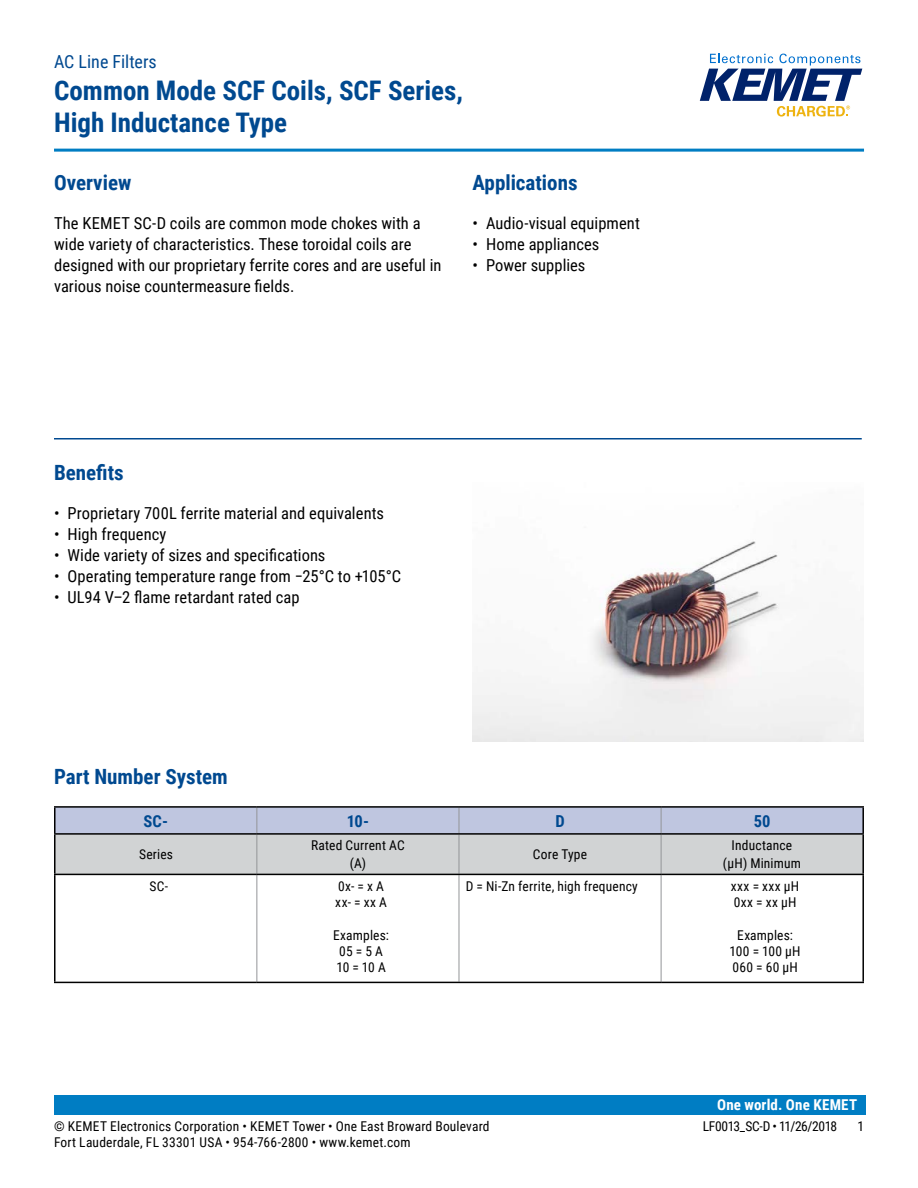
<style>
.page{position:relative;width:918px;height:1188px;background:#fff}
.page>*{position:absolute;margin:0;border:0;box-sizing:border-box;transform-origin:0 0}
.t1{font:700 27px/32.4px "Roboto Condensed";color:#004990}
.t2{font:700 21px "Roboto Condensed";color:#004990}
.t3{font:18px "Roboto Condensed";color:#004990}
.t4{font:16.5px/21px "Roboto Condensed";letter-spacing:.005em;color:#000}
.t5{font:700 16.5px "Roboto Condensed";color:#004990}
.t6{font:700 15px "Roboto Condensed";letter-spacing:.015em;color:#fff}
.t7{font:13.5px/16.2px "Roboto Condensed";letter-spacing:.015em;color:#000;text-align:center}
.t8{font:13.5px "Roboto Condensed";letter-spacing:-.035em;color:#000}
</style>
<div class="page">
<svg style="left:700px;top:54px;width:162px;height:63px"></svg>
<hr style="left:54px;top:149px;width:810px;height:3px;background:#007dc3">
<div style="left:54px;top:1095px;width:811px;height:20px;background:#007dc3"></div>
<hr style="left:54px;top:438px;width:808px;height:2px;background:#004990">
<svg style="left:56px;top:808px;width:806px;height:66px;background:#c8ccd7"></svg>
<hr style="left:256px;top:835px;width:1px;height:39px;background:#939598">
<hr style="left:459px;top:835px;width:1px;height:39px;background:#939598">
<hr style="left:661px;top:835px;width:1px;height:39px;background:#939598">
<hr style="left:256px;top:875px;width:1px;height:107px;background:#939598">
<hr style="left:459px;top:875px;width:1px;height:107px;background:#939598">
<hr style="left:661px;top:875px;width:1px;height:107px;background:#939598">
<hr style="left:54px;top:874px;width:203px;height:1px;background:#000">
<hr style="left:257px;top:874px;width:202px;height:1px;background:#000">
<hr style="left:459px;top:874px;width:202px;height:1px;background:#000">
<hr style="left:661px;top:874px;width:203px;height:1px;background:#000">
<hr style="left:54px;top:835px;width:2px;height:39px;background:#000">
<hr style="left:862px;top:835px;width:2px;height:39px;background:#000">
<hr style="left:54px;top:875px;width:2px;height:107px;background:#000">
<hr style="left:862px;top:875px;width:2px;height:107px;background:#000">
<hr style="left:54px;top:982px;width:203px;height:1px;background:#000">
<hr style="left:257px;top:982px;width:202px;height:1px;background:#000">
<hr style="left:459px;top:982px;width:202px;height:1px;background:#000">
<hr style="left:661px;top:982px;width:203px;height:1px;background:#000">
<hr style="left:54px;top:806px;width:203px;height:2px;background:#000">
<hr style="left:54px;top:808px;width:2px;height:25px;background:#000">
<hr style="left:257px;top:806px;width:202px;height:2px;background:#000">
<hr style="left:459px;top:806px;width:202px;height:2px;background:#000">
<hr style="left:661px;top:806px;width:203px;height:2px;background:#000">
<hr style="left:862px;top:808px;width:2px;height:25px;background:#000">
<hr style="left:54px;top:833px;width:203px;height:2px;background:#000">
<hr style="left:257px;top:833px;width:202px;height:2px;background:#000">
<hr style="left:459px;top:833px;width:202px;height:2px;background:#000">
<hr style="left:661px;top:833px;width:203px;height:2px;background:#000">
<img style="left:473px;top:541px;width:391px;height:201px">
<p class="t3" style="left:54px;top:48px;width:104px">AC Line Filters</p>
<h1 class="t1" style="left:54px;top:73px;width:411px">Common Mode SCF Coils, SCF Series,<br>High Inductance Type</h1>
<p class="t2" style="left:54px;top:168px;width:79px">Overview</p>
<p class="t4" style="left:54px;top:212px;width:389px">The KEMET SC-D coils are common mode chokes with a wide variety of characteristics. These toroidal coils are designed with our proprietary ferrite cores and are useful in various noise countermeasure fields.</p>
<p class="t2" style="left:473px;top:168px;width:107px">Applications</p>
<p class="t4" style="left:473px;top:212px;width:169px">• Audio-visual equipment</p>
<p class="t4" style="left:473px;top:233px;width:128px">• Home appliances</p>
<p class="t4" style="left:473px;top:255px;width:114px">• Power supplies</p>
<p class="t2" style="left:54px;top:458px;width:71px">Benefits</p>
<p class="t4" style="left:54px;top:502px;width:332px">• Proprietary 700L ferrite material and equivalents</p>
<p class="t4" style="left:54px;top:523px;width:114px">• High frequency</p>
<p class="t4" style="left:54px;top:544px;width:273px">• Wide variety of sizes and specifications</p>
<p class="t4" style="left:54px;top:565px;width:349px">• Operating temperature range from −25°C to +105°C</p>
<p class="t4" style="left:54px;top:586px;width:247px">• UL94 V–2 flame retardant rated cap</p>
<p class="t2" style="left:54px;top:762px;width:175px">Part Number System</p>
<p class="t5" style="left:144px;top:809px;width:26px">SC-</p>
<p class="t5" style="left:347px;top:809px;width:24px">10-</p>
<p class="t5" style="left:555px;top:809px;width:11px">D</p>
<p class="t5" style="left:754px;top:809px;width:18px">50</p>
<p class="t7" style="left:139px;top:846px;width:35px">Series</p>
<p class="t7" style="left:311px;top:836px;width:95px;line-height:18px">Rated Current AC (A)</p>
<p class="t7" style="left:533px;top:846px;width:56px">Core Type</p>
<p class="t7" style="left:723px;top:836px;width:80px;line-height:18px">Inductance (µH) Minimum</p>
<p class="t7" style="left:150px;top:878px;width:20px">SC-</p>
<p class="t7" style="left:335px;top:878px;width:53px;text-align:left">0x- = x A xx- = xx A</p>
<p class="t7" style="left:333px;top:926px;width:57px;text-align:left">Examples:<br>05 = 5 A<br>10 = 10 A</p>
<p class="t7" style="left:466px;top:878px;width:174px">D = Ni-Zn ferrite, high frequency</p>
<p class="t7" style="left:731px;top:878px;width:70px;text-align:left">xxx = xxx µH<br>0xx = xx µH</p>
<p class="t7" style="left:730px;top:926px;width:72px">Examples:<br>100 = 100 µH<br>060 = 60 µH</p>
<p class="t6" style="left:717px;top:1094px;width:142px">One world. One KEMET</p>
<p class="t7" style="left:54px;top:1117px;width:437px">© KEMET Electronics Corporation • KEMET Tower • One East Broward Boulevard</p>
<p class="t8" style="left:703px;top:1116px;width:136px">LF0013_SC-D • 11/26/2018</p>
<p class="t7" style="left:857px;top:1117px;width:8px">1</p>
<p class="t7" style="left:54px;top:1133px;width:358px">Fort Lauderdale, FL 33301 USA • 954-766-2800 • www.kemet.com</p>
</div>
